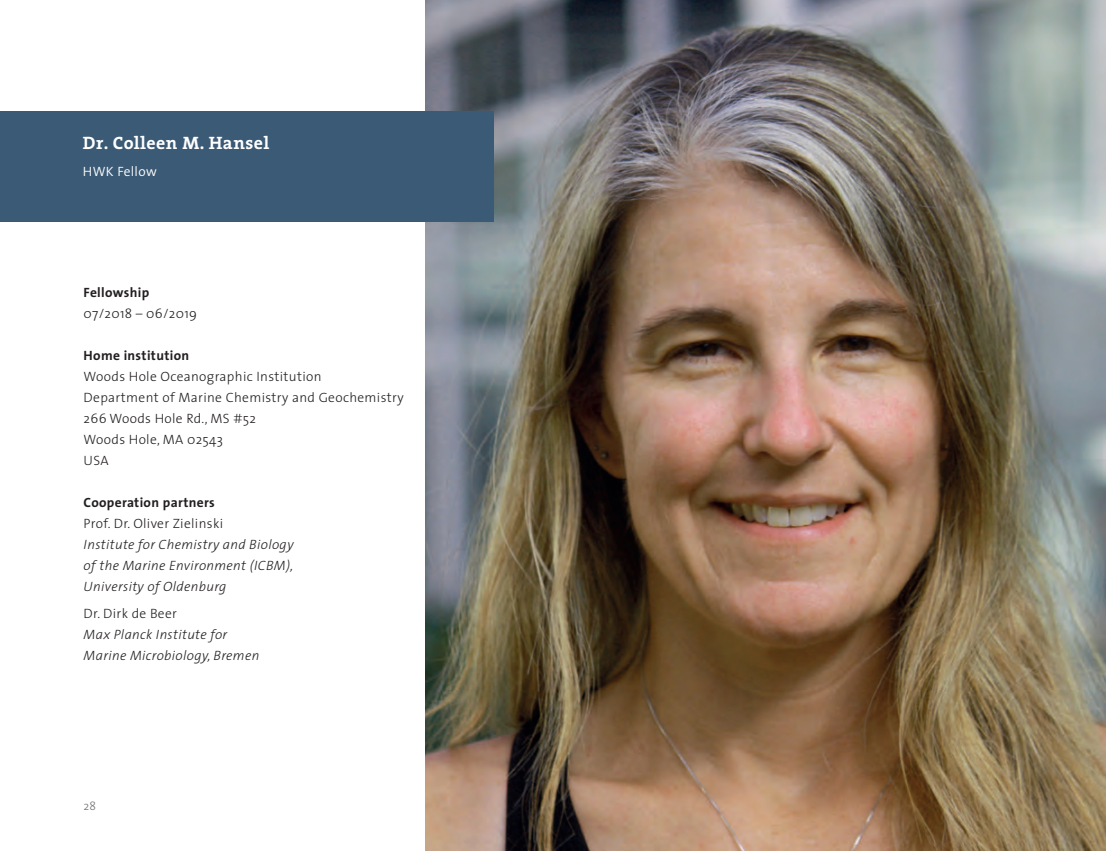
<style>
.page{position:relative;width:1106px;height:851px;background:#fff}
.page>*{position:absolute;margin:0;border:0;box-sizing:border-box;transform-origin:0 0}
.deutsch_fliesstext{font:700 18px "The Serif";letter-spacing:.025em;color:#fff}
.deutsch_fliesstext-2{font:300 13.5px "The Sans";letter-spacing:.025em;color:#231f20}
.deutsch_fliesstext-3{font:italic 300 13.5px "The Sans";letter-spacing:.025em;color:#231f20}
.deutsch_fliesstext-4{font:700 13.5px "The Sans";letter-spacing:.025em;color:#231f20}
.deutsch_fliesstext-5{font:300 13.5px "The Sans";letter-spacing:.025em;color:#fff}
.t1{font:300 12px "The Sans";color:#717074}
</style>
<div class="page">
<img style="left:425px;top:0;width:681px;height:850px">
<div style="left:0;top:111px;width:493px;height:110px;background:#3b5a75"></div>
<p class="deutsch_fliesstext" style="left:83px;top:128px;width:188px">Dr. Colleen M. Hansel</p>
<p class="deutsch_fliesstext-5" style="left:83px;top:160px;width:75px">HWK Fellow</p>
<p class="deutsch_fliesstext-4" style="left:84px;top:281px;width:67px">Fellowship</p>
<p class="deutsch_fliesstext-2" style="left:84px;top:302px;width:115px">07/2018 – 06/2019</p>
<p class="deutsch_fliesstext-4" style="left:84px;top:344px;width:107px">Home institution</p>
<p class="deutsch_fliesstext-2" style="left:84px;top:365px;width:239px">Woods Hole Oceanographic Institution</p>
<p class="deutsch_fliesstext-2" style="left:84px;top:386px;width:321px">Department of Marine Chemistry and Geochemistry</p>
<p class="deutsch_fliesstext-2" style="left:84px;top:407px;width:174px">266 Woods Hole Rd., MS #52</p>
<p class="deutsch_fliesstext-2" style="left:84px;top:428px;width:141px">Woods Hole, MA 02543</p>
<p class="deutsch_fliesstext-2" style="left:84px;top:449px;width:26px">USA</p>
<p class="deutsch_fliesstext-4" style="left:84px;top:491px;width:133px">Cooperation partners</p>
<p class="deutsch_fliesstext-2" style="left:84px;top:512px;width:141px">Prof. Dr. Oliver Zielinski</p>
<p class="deutsch_fliesstext-3" style="left:84px;top:533px;width:211px">Institute for Chemistry and Biology</p>
<p class="deutsch_fliesstext-3" style="left:84px;top:554px;width:211px">of the Marine Environment (ICBM),</p>
<p class="deutsch_fliesstext-3" style="left:84px;top:575px;width:144px">University of Oldenburg</p>
<p class="deutsch_fliesstext-2" style="left:84px;top:602px;width:95px">Dr. Dirk de Beer</p>
<p class="deutsch_fliesstext-3" style="left:84px;top:623px;width:145px">Max Planck Institute for</p>
<p class="deutsch_fliesstext-3" style="left:84px;top:644px;width:177px">Marine Microbiology, Bremen</p>
<p class="t1" style="left:84px;top:795px;width:14px">28</p>
</div>
